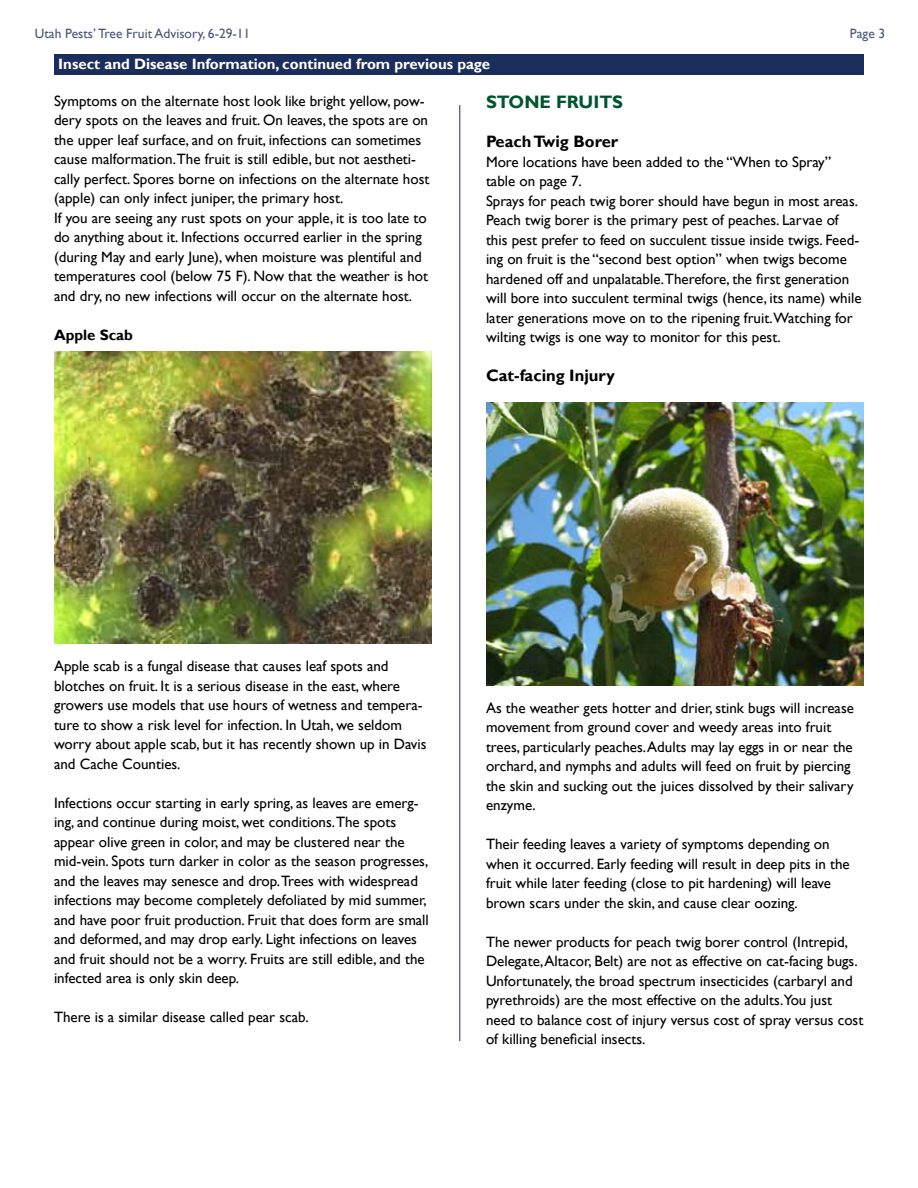
<style>
.page{position:relative;width:918px;height:1188px;background:#fff}
.page>*{position:absolute;margin:0;border:0;box-sizing:border-box;transform-origin:0 0}
.t1{font:700 18px "Gill Sans";color:#00552f}
.t2{font:700 16.5px "Gill Sans";color:#000}
.t3{font:15px/19.5px "Gill Sans";color:#000}
.t4{font:700 15px "Gill Sans";color:#fff}
.t5{font:700 15px "Gill Sans";color:#000}
.t6{font:13.5px "Gill Sans";color:#49577b}
</style>
<div class="page">
<div style="left:54px;top:54px;width:810px;height:21px;background:#1b2d5a"></div>
<hr style="left:459px;top:105px;width:1px;height:936px;background:#1b2d5a">
<img style="left:54px;top:351px;width:378px;height:293px">
<img style="left:486px;top:402px;width:378px;height:284px">
<p class="t6" style="left:35px;top:26px;width:217px">Utah Pests’ Tree Fruit Advisory, 6-29-11</p>
<p class="t6" style="left:850px;top:26px;width:37px">Page 3</p>
<p class="t4" style="left:58px;top:55px;width:433px">Insect and Disease Information, continued from previous page</p>
<p class="t3" style="left:54px;top:91px;width:377px">Symptoms on the alternate host look like bright yellow, pow&shy;dery spots on the leaves and fruit. On leaves, the spots are on the upper leaf surface, and on fruit, infections can sometimes cause malformation.The fruit is still edible, but not aestheti&shy;cally perfect. Spores borne on infections on the alternate host (apple) can only infect juniper, the primary host.<br>If you are seeing any rust spots on your apple, it is too late to do anything about it. Infections occurred earlier in the spring (during May and early June), when moisture was plentiful and temperatures cool (below 75 F). Now that the weather is hot and dry, no new infections will occur on the alternate host.</p>
<p class="t5" style="left:54px;top:326px;width:80px">Apple Scab</p>
<p class="t1" style="left:486px;top:91px;width:139px">STONE FRUITS</p>
<p class="t2" style="left:486px;top:132px;width:134px">Peach Twig Borer</p>
<p class="t3" style="left:486px;top:152px;width:377px">More locations have been added to the “When to Spray” table on page 7.<br>Sprays for peach twig borer should have begun in most areas.<br>Peach twig borer is the primary pest of peaches. Larvae of this pest prefer to feed on succulent tissue inside twigs. Feed&shy;ing on fruit is the “second best option” when twigs become hardened off and unpalatable.Therefore, the first generation will bore into succulent terminal twigs (hence, its name) while later generations move on to the ripening fruit.Watching for wilting twigs is one way to monitor for this pest.</p>
<p class="t2" style="left:486px;top:366px;width:130px">Cat-facing Injury</p>
<p class="t3" style="left:54px;top:657px;width:374px">Apple scab is a fungal disease that causes leaf spots and blotches on fruit. It is a serious disease in the east, where growers use models that use hours of wetness and tempera&shy;ture to show a risk level for infection. In Utah, we seldom worry about apple scab, but it has recently shown up in Davis and Cache Counties.</p>
<p class="t3" style="left:54px;top:793px;width:376px">Infections occur starting in early spring, as leaves are emerg&shy;ing, and continue during moist, wet conditions.The spots appear olive green in color, and may be clustered near the mid-vein. Spots turn darker in color as the season progresses, and the leaves may senesce and drop.Trees with widespread infections may become completely defoliated by mid summer, and have poor fruit production. Fruit that does form are small and deformed, and may drop early. Light infections on leaves and fruit should not be a worry. Fruits are still edible, and the infected area is only skin deep.</p>
<p class="t3" style="left:54px;top:1008px;width:256px">There is a similar disease called pear scab.</p>
<p class="t3" style="left:486px;top:698px;width:370px">As the weather gets hotter and drier, stink bugs will increase movement from ground cover and weedy areas into fruit trees, particularly peaches. Adults may lay eggs in or near the orchard, and nymphs and adults will feed on fruit by piercing the skin and sucking out the juices dissolved by their salivary enzyme.</p>
<p class="t3" style="left:486px;top:835px;width:365px">Their feeding leaves a variety of symptoms depending on when it occurred. Early feeding will result in deep pits in the fruit while later feeding (close to pit hardening) will leave brown scars under the skin, and cause clear oozing.</p>
<p class="t3" style="left:486px;top:932px;width:379px">The newer products for peach twig borer control (Intrepid, Delegate, Altacor, Belt) are not as effective on cat-facing bugs.<br>Unfortunately, the broad spectrum insecticides (carbaryl and pyrethroids) are the most effective on the adults.You just need to balance cost of injury versus cost of spray versus cost of killing beneficial insects.</p>
</div>
